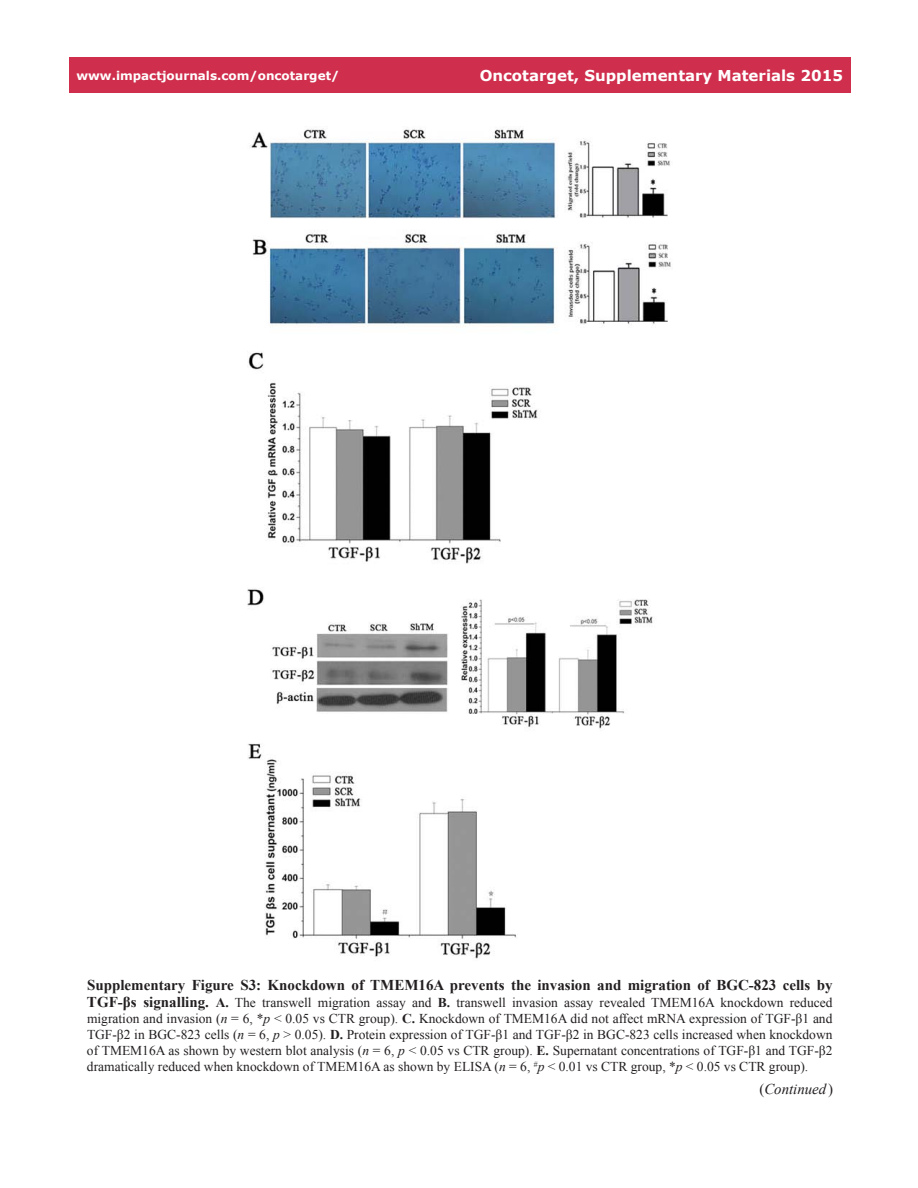
<style>
.page{position:relative;width:918px;height:1188px;background:#fff}
.page>*{position:absolute;margin:0;border:0;box-sizing:border-box;transform-origin:0 0}
.t1{font:700 15px "Times New Roman";color:#231f20}
.t2{font:700 15px "Verdana";color:#fff}
.TableText{font:italic 15px "Times New Roman";color:#231f20}
.t3{font:13.5px/16.2px "Times New Roman";color:#231f20;text-align:justify}
.t4{font:700 12px "Verdana";color:#fff}
.s1{font-weight:700;font-size:15px}
.s2{font-weight:700}
.s3{font-style:italic}
.s4{font-style:normal}
</style>
<div class="page">
<div style="left:69px;top:57px;width:781px;height:36px;background:#cf2e4c"></div>
<img style="left:247px;top:127px;width:424px;height:832px">
<p class="t4" style="left:76px;top:67px;width:264px">www.impactjournals.com/oncotarget/</p>
<p class="t2" style="left:480px;top:65px;width:365px">Oncotarget, Supplementary Materials 2015</p>
<p class="t1" style="left:87px;top:975px;width:747px">Supplementary Figure S3: Knockdown of TMEM16A prevents the invasion and migration of BGC-823 cells by</p>
<p class="t3" style="left:87px;top:994px;width:747px"><span class="s1">TGF-βs signalling.</span> <span class="s2">A.</span> The transwell migration assay and <span class="s2">B.</span> transwell invasion assay revealed TMEM16A knockdown reduced migration and invasion (<span class="s3">n</span> = 6, *<span class="s3">p</span> &lt; 0.05 vs CTR group). <span class="s2">C.</span> Knockdown of TMEM16A did not affect mRNA expression of TGF-β1 and TGF-β2 in BGC-823 cells (<span class="s3">n</span> = 6, <span class="s3">p</span> &gt; 0.05). <span class="s2">D.</span> Protein expression of TGF-β1 and TGF-β2 in BGC-823 cells increased when knockdown of TMEM16A as shown by western blot analysis (<span class="s3">n</span> = 6, <span class="s3">p</span> &lt; 0.05 vs CTR group). <span class="s2">E.</span> Supernatant concentrations of TGF-β1 and TGF-β2 dramatically reduced when knockdown of TMEM16A as shown by ELISA (<span class="s3">n</span> = 6, <sup>#</sup><span class="s3">p</span> &lt; 0.01 vs CTR group, *<span class="s3">p</span> &lt; 0.05 vs CTR group).</p>
<p class="TableText" style="left:759px;top:1079px;width:75px"><span class="s4">(</span>Continued<span class="s4">)</span></p>
</div>
